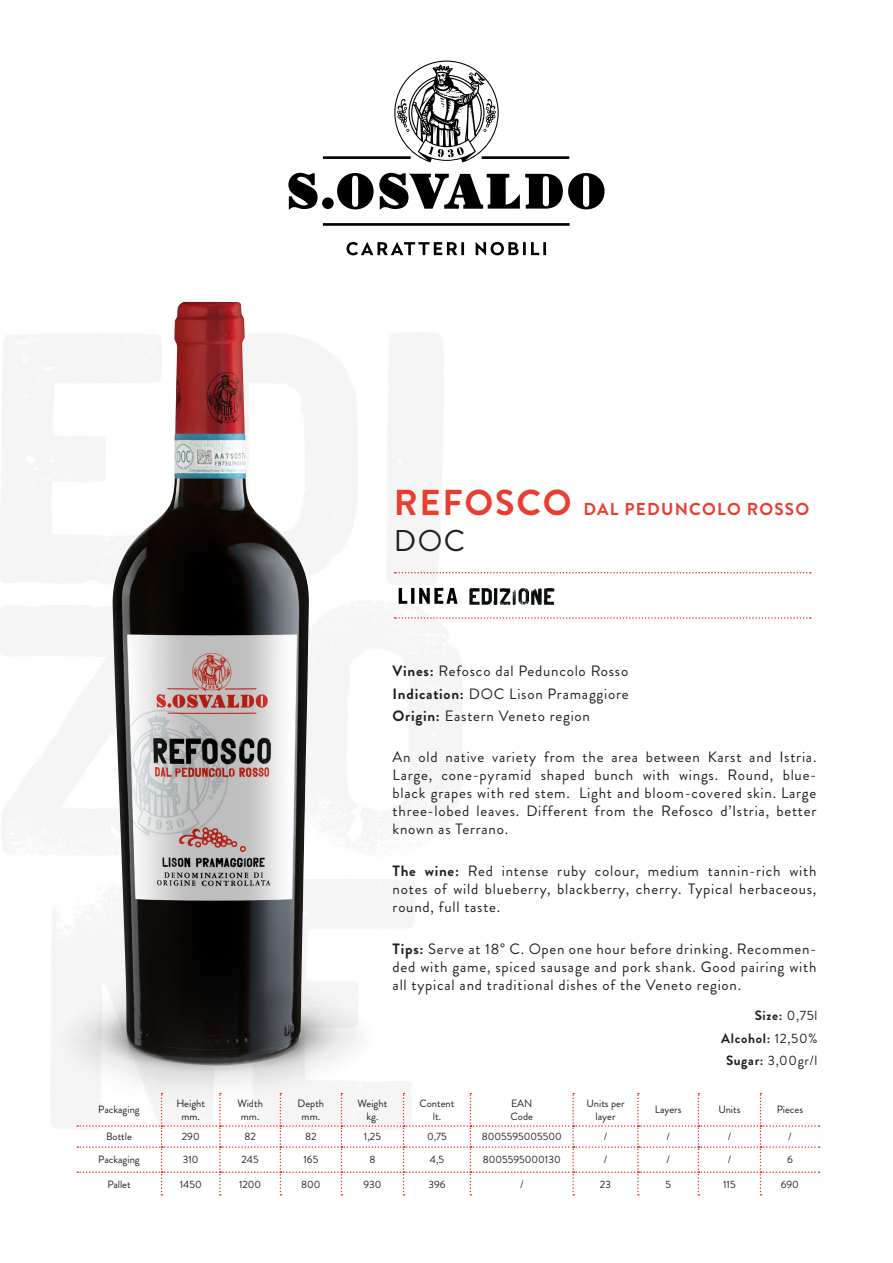
<style>
.page{position:relative;width:893px;height:1263px;background:#fff}
.page>*{position:absolute;margin:0;border:0;box-sizing:border-box;transform-origin:0 0}
.t1{font:30px "Brandon Grotesque";color:#231f20}
.t2{font:700 17.25px "Brandon Grotesque";letter-spacing:.07em;color:#ea3d2f}
.t3{font:15px/18px "Brandon Grotesque";letter-spacing:.05em;color:#231f20;text-align:justify}
.t4{font:700 13.5px "Brandon Grotesque";letter-spacing:.05em;color:#231f20}
.t5{font:13.5px "Brandon Grotesque";color:#231f20}
.t6{font:10.5px/12.8px "Brandon Grotesque";color:#231f20;text-align:center}
.s1{font-size:36px}
.s2{font-weight:700}
.s3{font-weight:400}
</style>
<div class="page">
<img style="left:2px;top:334px;width:460px;height:255px">
<img style="left:0;top:589px;width:462px;height:274px">
<img style="left:76px;top:863px;width:338px;height:285px">
<svg style="left:288px;top:61px;width:317px;height:194px"></svg>
<img style="left:51px;top:898px;width:357px;height:236px">
<img style="left:112px;top:302px;width:139px;height:757px">
<svg style="left:394px;top:572px;width:417px;height:1px"></svg>
<svg style="left:394px;top:617px;width:417px;height:2px"></svg>
<img style="left:469px;top:588px;width:86px;height:17px">
<svg style="left:399px;top:588px;width:59px;height:16px"></svg>
<svg style="left:77px;top:1093px;width:743px;height:102px"></svg>
<p class="t2" style="left:394px;top:497px;width:417px"><span class="s1">REFOSCO</span> DAL PEDUNCOLO ROSSO</p>
<p class="t1" style="left:394px;top:520px;width:73px">DOC</p>
<p class="t3" style="left:393px;top:662px;width:237px"><span class="s2">Vines:</span> Refosco dal Peduncolo Rosso</p>
<p class="t3" style="left:393px;top:684px;width:238px"><span class="s2">Indication:</span> DOC Lison Pramaggiore</p>
<p class="t3" style="left:393px;top:707px;width:199px"><span class="s2">Origin:</span> Eastern Veneto region</p>
<p class="t3" style="left:393px;top:747px;width:425px">An old native variety from the area between Karst and Istria.<br>Large, cone-pyramid shaped bunch with wings. Round, blue&shy;black grapes with red stem. Light and bloom-covered skin. Large three-lobed leaves. Different from the Refosco d’Istria, better known as Terrano.</p>
<p class="t3" style="left:393px;top:861px;width:425px"><span class="s2">The wine:</span> Red intense ruby colour, medium tannin-rich with notes of wild blueberry, blackberry, cherry. Typical herbaceous, round, full taste.</p>
<p class="t3" style="left:393px;top:939px;width:425px"><span class="s2">Tips:</span> Serve at 18° C. Open one hour before drinking. Recommen&shy;ded with game, spiced sausage and pork shank. Good pairing with all typical and traditional dishes of the Veneto region.</p>
<p class="t6" style="left:98px;top:1103px;width:43px">Packaging</p>
<p class="t6" style="left:176px;top:1097px;width:30px">Height</p>
<p class="t6" style="left:181px;top:1110px;width:20px">mm.</p>
<p class="t6" style="left:237px;top:1097px;width:27px">Width</p>
<p class="t6" style="left:241px;top:1110px;width:20px">mm.</p>
<p class="t6" style="left:298px;top:1097px;width:28px">Depth</p>
<p class="t6" style="left:302px;top:1110px;width:20px">mm.</p>
<p class="t6" style="left:358px;top:1097px;width:31px">Weight</p>
<p class="t6" style="left:366px;top:1110px;width:13px">kg.</p>
<p class="t6" style="left:419px;top:1097px;width:36px">Content</p>
<p class="t6" style="left:433px;top:1110px;width:10px">lt.</p>
<p class="t6" style="left:511px;top:1097px;width:23px">EAN</p>
<p class="t6" style="left:511px;top:1110px;width:24px">Code</p>
<p class="t4" style="left:755px;top:1006px;width:64px">Size: <span class="s3">0,75l</span></p>
<p class="t4" style="left:721px;top:1029px;width:98px">Alcohol: <span class="s3">12,50%</span></p>
<p class="t5" style="left:726px;top:1051px;width:93px"><span class="s2">Sugar:</span> 3,00gr/l</p>
<p class="t6" style="left:586px;top:1097px;width:39px">Units per layer</p>
<p class="t6" style="left:655px;top:1103px;width:28px">Layers</p>
<p class="t6" style="left:718px;top:1103px;width:24px">Units</p>
<p class="t6" style="left:777px;top:1103px;width:28px">Pieces</p>
<p class="t6" style="left:106px;top:1130px;width:27px">Bottle</p>
<p class="t6" style="left:182px;top:1130px;width:19px">290</p>
<p class="t6" style="left:244px;top:1130px;width:13px">82</p>
<p class="t6" style="left:305px;top:1130px;width:13px">82</p>
<p class="t6" style="left:364px;top:1130px;width:19px">1,25</p>
<p class="t6" style="left:427px;top:1130px;width:21px">0,75</p>
<p class="t6" style="left:482px;top:1130px;width:82px">8005595005500</p>
<p class="t6" style="left:604px;top:1130px;width:5px">/</p>
<p class="t6" style="left:666px;top:1130px;width:5px">/</p>
<p class="t6" style="left:728px;top:1130px;width:5px">/</p>
<p class="t6" style="left:788px;top:1130px;width:5px">/</p>
<p class="t6" style="left:98px;top:1153px;width:43px">Packaging</p>
<p class="t6" style="left:183px;top:1153px;width:17px">310</p>
<p class="t6" style="left:242px;top:1153px;width:19px">245</p>
<p class="t6" style="left:303px;top:1153px;width:16px">165</p>
<p class="t6" style="left:369px;top:1153px;width:8px">8</p>
<p class="t6" style="left:430px;top:1153px;width:16px">4,5</p>
<p class="t6" style="left:483px;top:1153px;width:79px">8005595000130</p>
<p class="t6" style="left:604px;top:1153px;width:5px">/</p>
<p class="t6" style="left:666px;top:1153px;width:5px">/</p>
<p class="t6" style="left:728px;top:1153px;width:5px">/</p>
<p class="t6" style="left:787px;top:1153px;width:7px">6</p>
<p class="t6" style="left:107px;top:1178px;width:25px">Pallet</p>
<p class="t6" style="left:180px;top:1178px;width:23px">1450</p>
<p class="t6" style="left:239px;top:1178px;width:24px">1200</p>
<p class="t6" style="left:301px;top:1178px;width:21px">800</p>
<p class="t6" style="left:363px;top:1178px;width:20px">930</p>
<p class="t6" style="left:428px;top:1178px;width:19px">396</p>
<p class="t6" style="left:520px;top:1178px;width:5px">/</p>
<p class="t6" style="left:600px;top:1178px;width:13px">23</p>
<p class="t6" style="left:665px;top:1178px;width:7px">5</p>
<p class="t6" style="left:723px;top:1178px;width:14px">115</p>
<p class="t6" style="left:781px;top:1178px;width:20px">690</p>
</div>
